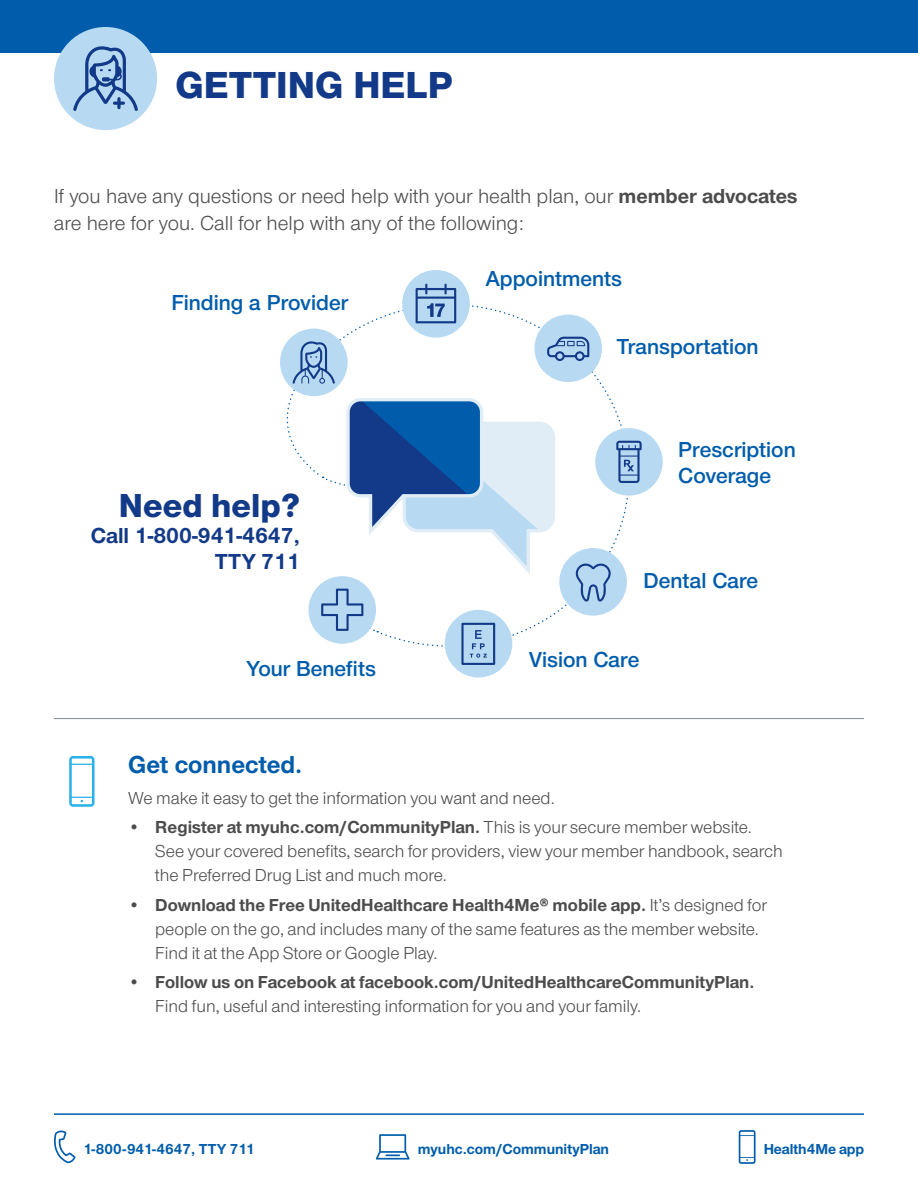
<style>
.page{position:relative;width:918px;height:1188px;background:#fff}
.page>*{position:absolute;margin:0;border:0;box-sizing:border-box;transform-origin:0 0}
.headline___GSG___DkB{font:800 39px "UHC Sans";color:#133a88}
.t1{font:800 34.5px "UHC Sans";color:#133a88}
.subhead___GSG___Base{font:700 25.5px "UHC Sans";color:#015dac}
.t2{font:600 22.5px/26.2px "UHC Sans";color:#015dac}
.t3{font:700 22.5px/26.2px "UHC Sans";color:#133a88;text-align:right}
.intro_copy___GSG_14{font:21px/27px "UHC Sans";color:#4c4c4c}
.Body_BEFORE_bullets{font:18px/24px "UHC Sans";color:#4c4c4c}
.t4{font:700 18px/24px "UHC Sans";color:#4c4c4c}
.t5{font:700 15px "UHC Sans";color:#015dac}
.s1{font-weight:700}
.s2{font-weight:400}
</style>
<div class="page">
<svg style="left:54px;top:1131px;width:22px;height:32px"></svg>
<svg style="left:739px;top:1130px;width:17px;height:34px"></svg>
<svg style="left:376px;top:1134px;width:34px;height:26px"></svg>
<div style="left:0;top:0;width:918px;height:53px;background:#015dac"></div>
<hr style="left:54px;top:1113px;width:810px;height:2px;background:#015dac">
<svg style="left:69px;top:756px;width:26px;height:51px"></svg>
<div style="left:54px;top:27px;width:103px;height:103px;background:#b7daf2;border-radius:50%"></div>
<svg style="left:73px;top:46px;width:65px;height:65px"></svg>
<div style="left:402px;top:270px;width:68px;height:68px;background:#b7daf2;border-radius:50%"></div>
<div style="left:445px;top:610px;width:67px;height:68px;background:#b7daf2;border-radius:50%"></div>
<div style="left:595px;top:428px;width:68px;height:68px;background:#b7daf2;border-radius:50%"></div>
<svg style="left:280px;top:284px;width:362px;height:381px"></svg>
<hr style="left:54px;top:718px;width:810px;height:1px;background:#828e98">
<p class="headline___GSG___DkB" style="left:176px;top:58px;width:279px">GETTING HELP</p>
<p class="intro_copy___GSG_14" style="left:54px;top:182px;width:745px">If you have any questions or need help with your health plan, our <span class="s1">member advocates </span>are here for you. Call for help with any of the following:</p>
<p class="t2" style="left:171px;top:289px;width:178px">Finding a Provider</p>
<p class="t1" style="left:119px;top:481px;width:183px">Need help?</p>
<p class="t3" style="left:91px;top:522px;width:211px">Call 1-800-941-4647,<br>TTY 711</p>
<p class="t2" style="left:246px;top:654px;width:131px">Your Benefits</p>
<p class="t2" style="left:486px;top:265px;width:138px">Appointments</p>
<p class="t2" style="left:617px;top:333px;width:143px">Transportation</p>
<p class="t2" style="left:678px;top:435px;width:119px">Prescription<br>Coverage</p>
<p class="t2" style="left:644px;top:567px;width:116px">Dental Care</p>
<p class="t2" style="left:529px;top:645px;width:112px">Vision Care</p>
<p class="subhead___GSG___Base" style="left:128px;top:747px;width:176px">Get connected.</p>
<p class="Body_BEFORE_bullets" style="left:128px;top:785px;width:428px">We make it easy to get the information you want and need.</p>
<p class="Body_BEFORE_bullets" style="left:155px;top:815px;width:629px;text-indent:-27px">• <span class="s1">Register at myuhc.com/CommunityPlan.</span> This is your secure member website.<br>See your covered benefits, search for providers, view your member handbook, search the Preferred Drug List and much more.</p>
<p class="Body_BEFORE_bullets" style="left:155px;top:892px;width:613px;text-indent:-27px">• <span class="s1">Download the Free UnitedHealthcare Health4Me® mobile app.</span> It’s designed for people on the go, and includes many of the same features as the member website.<br>Find it at the App Store or Google Play.</p>
<p class="t4" style="left:155px;top:969px;width:601px;text-indent:-27px"><span class="s2">•</span> Follow us on Facebook at facebook.com/UnitedHealthcareCommunityPlan.<br><span class="s2">Find fun, useful and interesting information for you and your family.</span></p>
<p class="t5" style="left:84px;top:1138px;width:173px">1-800-941-4647, TTY 711</p>
<p class="t5" style="left:418px;top:1138px;width:193px">myuhc.com/CommunityPlan</p>
<p class="t5" style="left:764px;top:1138px;width:102px">Health4Me app</p>
</div>
